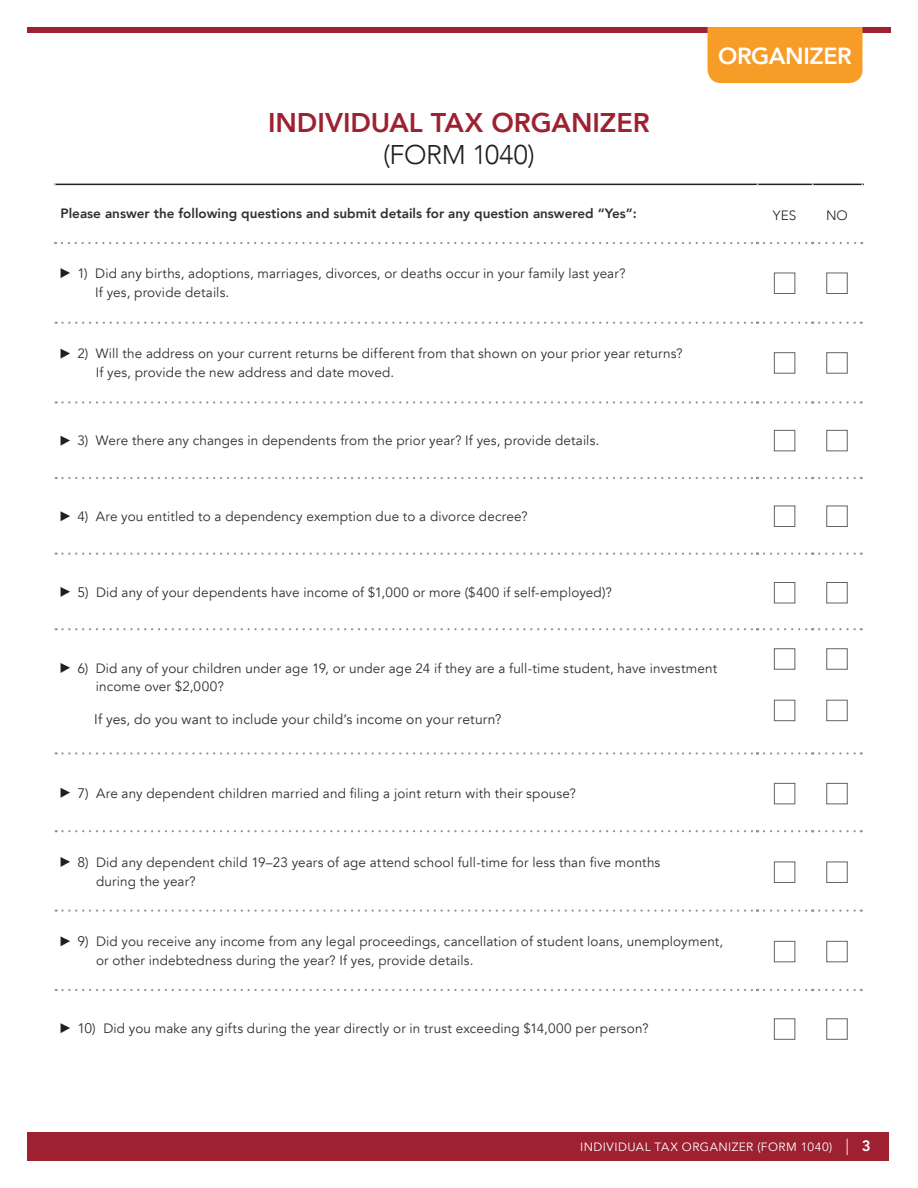
<style>
.page{position:relative;width:918px;height:1188px;background:#fff}
.page>*{position:absolute;margin:0;border:0;box-sizing:border-box;transform-origin:0 0}
.t1{font:800 27px "Avenir LT Com";color:#9d2130}
.t2{font:300 27px "Avenir LT Com";letter-spacing:-.015em;color:#231f20}
.t3{font:800 23.25px "Avenir LT Com";letter-spacing:-.015em;color:#fff}
.t4{font:13.8px "Avenir LT Com";letter-spacing:.01em;color:#312f30}
.t5{font:13.5px/18.8px "Avenir LT Com";letter-spacing:.01em;color:#312f30}
.t6{font:800 13.5px "Avenir LT Com";color:#312f30}
.t7{font:300 13.5px "Avenir LT Com";color:#231f20}
.t8{font:12px "Avenir LT Com";letter-spacing:.04em;color:#fff}
.s1{font-size:13.8px}
.s2{font-weight:300;font-size:16.5px}
.s3{font-weight:800;font-size:15px}
</style>
<div class="page">
<div style="left:27px;top:1132px;width:862px;height:29px;background:#9d2130"></div>
<div style="left:27px;top:27px;width:864px;height:6px;background:#9d2130"></div>
<hr style="left:54px;top:184px;width:810px;height:1px;background:#231f20">
<div style="left:708px;top:27px;width:154px;height:56px;background:#f89c28"></div>
<svg style="left:62px;top:184px;width:696px;height:60px"></svg>
<svg style="left:764px;top:184px;width:49px;height:60px"></svg>
<svg style="left:819px;top:184px;width:44px;height:60px"></svg>
<svg style="left:56px;top:322px;width:702px;height:2px"></svg>
<svg style="left:764px;top:322px;width:49px;height:2px"></svg>
<svg style="left:819px;top:322px;width:43px;height:2px"></svg>
<svg style="left:56px;top:401px;width:702px;height:3px"></svg>
<svg style="left:764px;top:401px;width:49px;height:3px"></svg>
<svg style="left:819px;top:401px;width:43px;height:3px"></svg>
<svg style="left:56px;top:477px;width:702px;height:2px"></svg>
<svg style="left:764px;top:477px;width:49px;height:2px"></svg>
<svg style="left:819px;top:477px;width:43px;height:2px"></svg>
<svg style="left:56px;top:553px;width:702px;height:2px"></svg>
<svg style="left:764px;top:553px;width:49px;height:2px"></svg>
<svg style="left:819px;top:553px;width:43px;height:2px"></svg>
<svg style="left:56px;top:628px;width:702px;height:2px"></svg>
<svg style="left:764px;top:628px;width:49px;height:2px"></svg>
<svg style="left:819px;top:628px;width:43px;height:2px"></svg>
<svg style="left:56px;top:752px;width:702px;height:3px"></svg>
<svg style="left:764px;top:752px;width:49px;height:3px"></svg>
<svg style="left:819px;top:752px;width:43px;height:3px"></svg>
<svg style="left:56px;top:830px;width:702px;height:2px"></svg>
<svg style="left:764px;top:830px;width:49px;height:2px"></svg>
<svg style="left:819px;top:830px;width:43px;height:2px"></svg>
<svg style="left:56px;top:909px;width:702px;height:3px"></svg>
<svg style="left:764px;top:909px;width:49px;height:3px"></svg>
<svg style="left:819px;top:909px;width:43px;height:3px"></svg>
<svg style="left:56px;top:989px;width:702px;height:2px"></svg>
<svg style="left:764px;top:989px;width:49px;height:2px"></svg>
<svg style="left:819px;top:989px;width:43px;height:2px"></svg>
<svg style="left:61px;top:268px;width:9px;height:10px"></svg>
<div style="left:774px;top:273px;width:21px;height:21px;border:1px solid #636366"></div>
<div style="left:826px;top:273px;width:22px;height:21px;border:1px solid #636366"></div>
<svg style="left:61px;top:349px;width:9px;height:9px"></svg>
<div style="left:774px;top:352px;width:21px;height:22px;border:1px solid #636366"></div>
<div style="left:826px;top:352px;width:22px;height:22px;border:1px solid #636366"></div>
<svg style="left:61px;top:436px;width:9px;height:9px"></svg>
<div style="left:774px;top:430px;width:21px;height:21px;border:1px solid #636366"></div>
<div style="left:826px;top:430px;width:22px;height:21px;border:1px solid #636366"></div>
<svg style="left:61px;top:511px;width:9px;height:10px"></svg>
<div style="left:774px;top:506px;width:21px;height:21px;border:1px solid #636366"></div>
<div style="left:826px;top:506px;width:22px;height:21px;border:1px solid #636366"></div>
<svg style="left:61px;top:587px;width:9px;height:10px"></svg>
<div style="left:774px;top:582px;width:21px;height:21px;border:1px solid #636366"></div>
<div style="left:826px;top:582px;width:22px;height:21px;border:1px solid #636366"></div>
<svg style="left:61px;top:663px;width:9px;height:10px"></svg>
<div style="left:774px;top:648px;width:21px;height:22px;border:1px solid #636366"></div>
<div style="left:774px;top:700px;width:21px;height:21px;border:1px solid #636366"></div>
<div style="left:826px;top:648px;width:22px;height:22px;border:1px solid #636366"></div>
<div style="left:826px;top:700px;width:22px;height:21px;border:1px solid #636366"></div>
<svg style="left:61px;top:788px;width:9px;height:10px"></svg>
<div style="left:774px;top:783px;width:21px;height:21px;border:1px solid #636366"></div>
<div style="left:826px;top:783px;width:22px;height:21px;border:1px solid #636366"></div>
<svg style="left:61px;top:857px;width:9px;height:10px"></svg>
<div style="left:774px;top:862px;width:21px;height:21px;border:1px solid #636366"></div>
<div style="left:826px;top:862px;width:22px;height:21px;border:1px solid #636366"></div>
<svg style="left:61px;top:936px;width:9px;height:10px"></svg>
<div style="left:774px;top:941px;width:21px;height:21px;border:1px solid #636366"></div>
<div style="left:826px;top:941px;width:22px;height:21px;border:1px solid #636366"></div>
<svg style="left:61px;top:1023px;width:9px;height:10px"></svg>
<div style="left:774px;top:1018px;width:21px;height:22px;border:1px solid #636366"></div>
<div style="left:826px;top:1018px;width:22px;height:22px;border:1px solid #636366"></div>
<h1 class="t1" style="left:268px;top:106px;width:383px">INDIVIDUAL TAX ORGANIZER</h1>
<h1 class="t2" style="left:383px;top:139px;width:153px">(FORM 1040)</h1>
<h2 class="t3" style="left:718px;top:42px;width:135px">ORGANIZER</h2>
<p class="t6" style="left:61px;top:205px;width:578px">Please answer the following questions and submit details for any question answered “Yes”:</p>
<p class="t7" style="left:773px;top:208px;width:25px">YES</p>
<p class="t7" style="left:826px;top:208px;width:23px">NO</p>
<p class="t5" style="left:95px;top:264px;width:532px;text-indent:-18px">1) Did any births, adoptions, marriages, divorces, or deaths occur in your family last year?<br>If yes, provide details.</p>
<p class="t5" style="left:96px;top:345px;width:588px;text-indent:-19px">2) Will the address on your current returns be different from that shown on your prior year returns?<br>If yes, provide the new address and date moved.</p>
<p class="t5" style="left:77px;top:432px;width:523px">3) Were there any changes in dependents from the prior year? If yes, provide details.</p>
<p class="t5" style="left:77px;top:507px;width:452px">4) Are you entitled to a dependency exemption due to a divorce decree?</p>
<p class="t5" style="left:77px;top:583px;width:536px"><span class="s1">5</span>) Did any of your dependents have income of $1,000 or more ($400 if self-employed)?</p>
<p class="t5" style="left:96px;top:659px;width:623px;text-indent:-18px"><span class="s1">6</span>) Did any of your children under age 19, or under age 24 if they are a full-time student, have investment income over $2,000?</p>
<p class="t4" style="left:94px;top:711px;width:409px">If yes, do you want to include your child’s income on your return?</p>
<p class="t5" style="left:77px;top:784px;width:500px"><span class="s1">7</span>) Are any dependent children married and filing a joint return with their spouse?</p>
<p class="t5" style="left:96px;top:853px;width:566px;text-indent:-19px"><span class="s1">8</span>) Did any dependent child 19–23 years of age attend school full-time for less than five months during the year?</p>
<p class="t5" style="left:96px;top:932px;width:629px;text-indent:-19px"><span class="s1">9</span>) Did you receive any income from any legal proceedings, cancellation of student loans, unemployment, or other indebtedness during the year? If yes, provide details.</p>
<p class="t5" style="left:77px;top:1019px;width:573px"><span class="s1">10</span>) Did you make any gifts during the year directly or in trust exceeding $14,000 per person?</p>
<p class="t8" style="left:580px;top:1140px;width:292px">INDIVIDUAL TAX ORGANIZER (FORM 1040) <span class="s2">|</span> <span class="s3">3</span></p>
</div>
